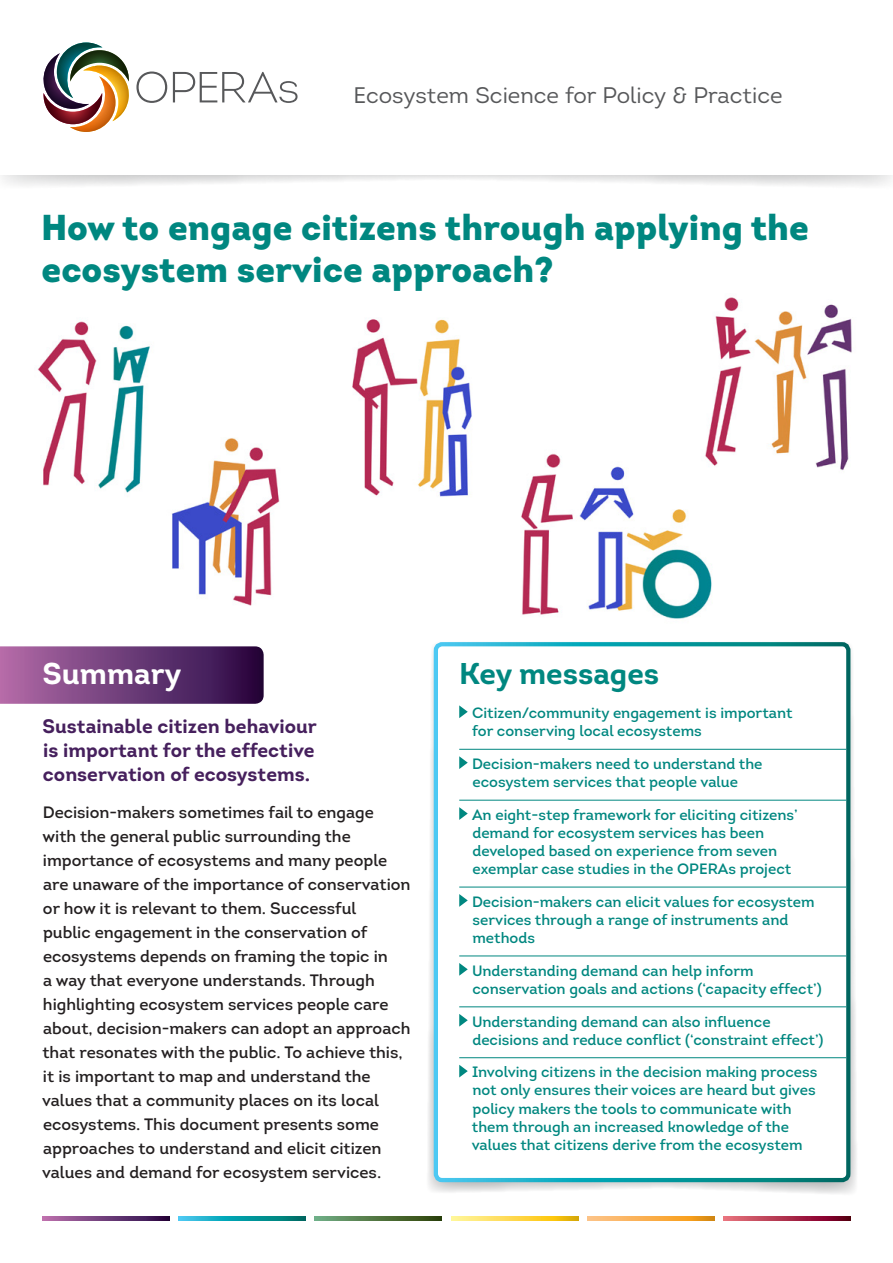
<style>
.page{position:relative;width:893px;height:1263px;background:#fff}
.page>*{position:absolute;margin:0;border:0;box-sizing:border-box;transform-origin:0 0}
.t1{font:900 36px/42px "Intro";color:#008780}
.t2{font:700 30px "Intro";color:#008780}
.t3{font:700 30px "Intro";color:#fff}
.t4{font:22.5px "Intro";color:#57585a}
.t5{font:700 19.5px/24px "Intro";color:#46205d}
.t6{font:16.5px/24px "Intro";color:#231f20}
.t7{font:15px/18px "Intro";color:#008780}
</style>
<div class="page">
<img style="left:37px;top:297px;width:815px;height:322px">
<svg style="left:428px;top:648px;width:429px;height:546px"></svg>
<div style="left:436px;top:644px;width:412px;height:536px;background:#fff;border-radius:6px"></div>
<div style="left:434px;top:642px;width:416px;height:540px;border:4px solid #fff;border-radius:6px"></div>
<svg style="left:2px;top:175px;width:890px;height:11px"></svg>
<hr style="left:459px;top:749px;width:387px;height:1px;background:#008780">
<hr style="left:459px;top:800px;width:387px;height:1px;background:#008780">
<hr style="left:459px;top:887px;width:387px;height:1px;background:#008780">
<hr style="left:459px;top:955px;width:387px;height:1px;background:#008780">
<hr style="left:459px;top:1006px;width:387px;height:1px;background:#008780">
<hr style="left:459px;top:1057px;width:387px;height:1px;background:#008780">
<svg style="left:459px;top:705px;width:9px;height:13px"></svg>
<svg style="left:459px;top:756px;width:9px;height:13px"></svg>
<svg style="left:459px;top:807px;width:9px;height:13px"></svg>
<svg style="left:459px;top:894px;width:9px;height:13px"></svg>
<svg style="left:459px;top:963px;width:9px;height:13px"></svg>
<svg style="left:459px;top:1014px;width:9px;height:12px"></svg>
<svg style="left:459px;top:1065px;width:9px;height:12px"></svg>
<svg style="left:136px;top:72px;width:31px;height:31px"></svg>
<svg style="left:173px;top:72px;width:125px;height:31px"></svg>
<img style="left:43px;top:43px;width:86px;height:89px">
<svg style="left:43px;top:1216px;width:126px;height:4px"></svg>
<svg style="left:0;top:646px;width:264px;height:58px;background:#6e3c77"></svg>
<svg style="left:179px;top:1216px;width:127px;height:4px"></svg>
<svg style="left:315px;top:1216px;width:127px;height:4px"></svg>
<svg style="left:451px;top:1216px;width:127px;height:4px"></svg>
<svg style="left:587px;top:1216px;width:127px;height:4px"></svg>
<svg style="left:724px;top:1216px;width:126px;height:4px"></svg>
<p class="t4" style="left:353px;top:81px;width:431px">Ecosystem Science for Policy &amp; Practice</p>
<p class="t1" style="left:41px;top:205px;width:769px">How to engage citizens through applying the ecosystem service approach?</p>
<p class="t3" style="left:43px;top:654px;width:140px">Summary</p>
<p class="t5" style="left:43px;top:714px;width:276px">Sustainable citizen behaviour is important for the effective conservation of ecosystems.</p>
<p class="t6" style="left:42px;top:800px;width:370px">Decision-makers sometimes fail to engage with the general public surrounding the importance of ecosystems and many people are unaware of the importance of conservation or how it is relevant to them. Successful<br>public engagement in the conservation of ecosystems depends on framing the topic in<br>a way that everyone understands. Through highlighting ecosystem services people care about, decision-makers can adopt an approach that resonates with the public. To achieve this, it is important to map and understand the values that a community places on its local ecosystems. This document presents some approaches to understand and elicit citizen values and demand for ecosystem services.</p>
<p class="t2" style="left:459px;top:654px;width:201px">Key messages</p>
<p class="t7" style="left:472px;top:704px;width:322px">Citizen/community engagement is important for conserving local ecosystems</p>
<p class="t7" style="left:472px;top:755px;width:292px">Decision-makers need to understand the ecosystem services that people value</p>
<p class="t7" style="left:472px;top:806px;width:327px">An eight-step framework for eliciting citizens’ demand for ecosystem services has been developed based on experience from seven exemplar case studies in the OPERAs project</p>
<p class="t7" style="left:472px;top:892px;width:344px">Decision-makers can elicit values for ecosystem services through a range of instruments and methods</p>
<p class="t7" style="left:472px;top:961px;width:351px">Understanding demand can help inform conservation goals and actions (‘capacity effect’)</p>
<p class="t7" style="left:472px;top:1012px;width:353px">Understanding demand can also influence decisions and reduce conflict (‘constraint effect’)</p>
<p class="t7" style="left:472px;top:1063px;width:347px">Involving citizens in the decision making process not only ensures their voices are heard but gives policy makers the tools to communicate with them through an increased knowledge of the values that citizens derive from the ecosystem</p>
</div>
